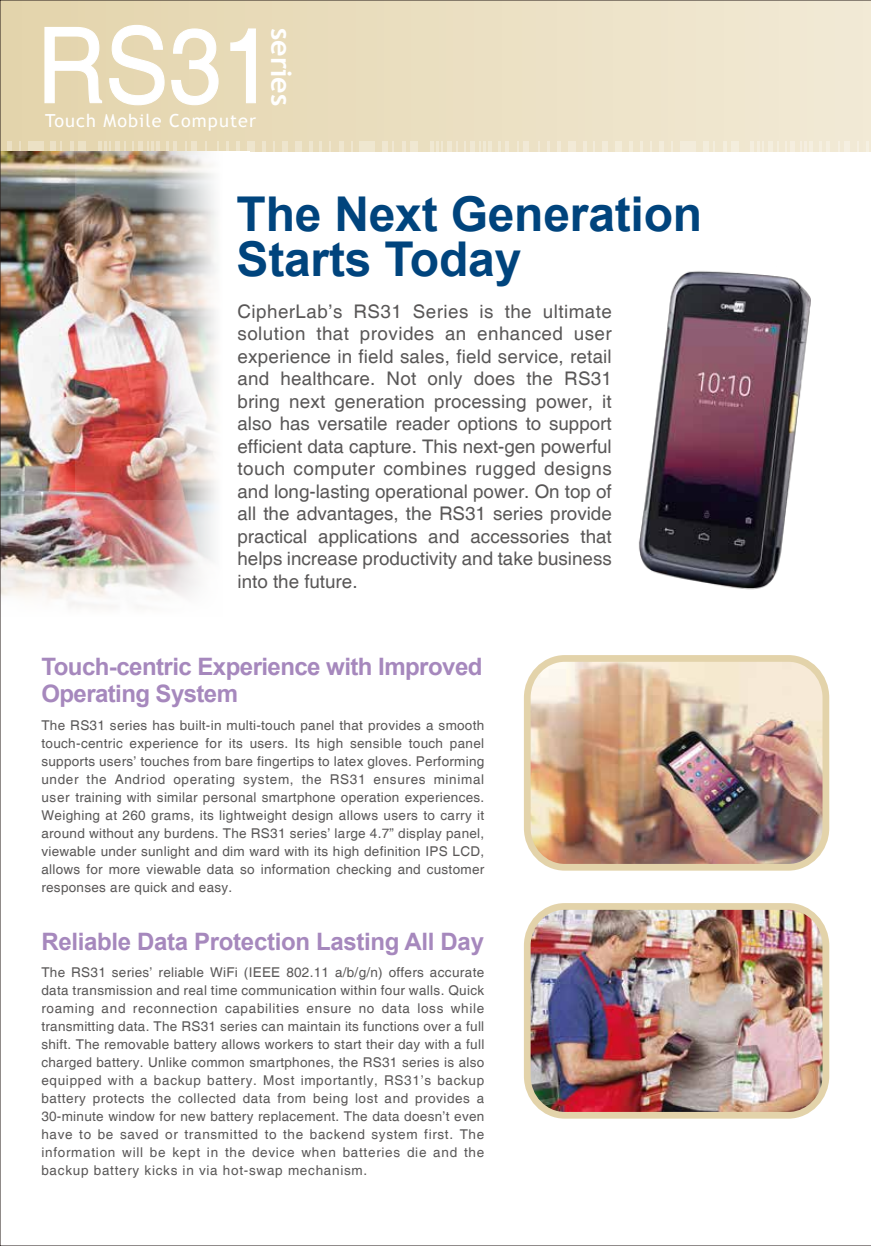
<style>
.page{position:relative;width:871px;height:1246px;background:#fff}
.page>*{position:absolute;margin:0;border:0;box-sizing:border-box;transform-origin:0 0}
.t1{font:104.85px "Helvetica";color:#fff;scale:.9 1}
.t2{font:700 48px/45px "Arial";letter-spacing:-.005em;color:#00447d}
.t3{font:700 28.5px "Trebuchet MS";color:#fff}
.t4{font:700 24px/27px "Arial";letter-spacing:-.025em;color:#a688bd}
.t5{font:18.75px/22.5px "Helvetica";color:#595757;text-align:justify}
.t6{font:18px "Trebuchet MS";letter-spacing:.06em;color:#fff}
.t7{font:13.5px/18px "Helvetica";letter-spacing:.035em;color:#595757;text-align:justify}
</style>
<div class="page">
<img style="left:0;top:0;width:870px;height:1246px">
<p class="t1" style="left:37px;top:5px;width:265px">RS31</p>
<p class="t3" style="left:299px;top:28px;width:80px;rotate:90deg">series</p>
<p class="t6" style="left:45px;top:110px;width:212px">Touch Mobile Computer</p>
<p class="t2" style="left:236px;top:193px;width:467px">The Next Generation<br>Starts Today</p>
<p class="t5" style="left:237px;top:300px;width:375px">CipherLab’s RS31 Series is the ultimate solution that provides an enhanced user experience in field sales, field service, retail and healthcare. Not only does the RS31 bring next generation processing power, it also has versatile reader options to support efficient data capture. This next-gen powerful touch computer combines rugged designs and long-lasting operational power. On top of all the advantages, the RS31 series provide practical applications and accessories that helps increase productivity and take business into the future.</p>
<p class="t4" style="left:41px;top:654px;width:442px">Touch-centric Experience with Improved<br>Operating System</p>
<p class="t7" style="left:41px;top:716px;width:444px">The RS31 series has built-in multi-touch panel that provides a smooth touch-centric experience for its users. Its high sensible touch panel supports users’ touches from bare fingertips to latex gloves. Performing under the Andriod operating system, the RS31 ensures minimal user training with similar personal smartphone operation experiences.<br>Weighing at 260 grams, its lightweight design allows users to carry it around without any burdens. The RS31 series’ large 4.7” display panel, viewable under sunlight and dim ward with its high definition IPS LCD, allows for more viewable data so information checking and customer responses are quick and easy.</p>
<p class="t4" style="left:41px;top:928px;width:444px">Reliable Data Protection Lasting All Day</p>
<p class="t7" style="left:41px;top:964px;width:444px">The RS31 series’ reliable WiFi (IEEE 802.11 a/b/g/n) offers accurate data transmission and real time communication within four walls. Quick roaming and reconnection capabilities ensure no data loss while transmitting data. The RS31 series can maintain its functions over a full shift. The removable battery allows workers to start their day with a full charged battery. Unlike common smartphones, the RS31 series is also equipped with a backup battery. Most importantly, RS31’s backup battery protects the collected data from being lost and provides a 30-minute window for new battery replacement. The data doesn’t even have to be saved or transmitted to the backend system first. The information will be kept in the device when batteries die and the backup battery kicks in via hot-swap mechanism.</p>
</div>
